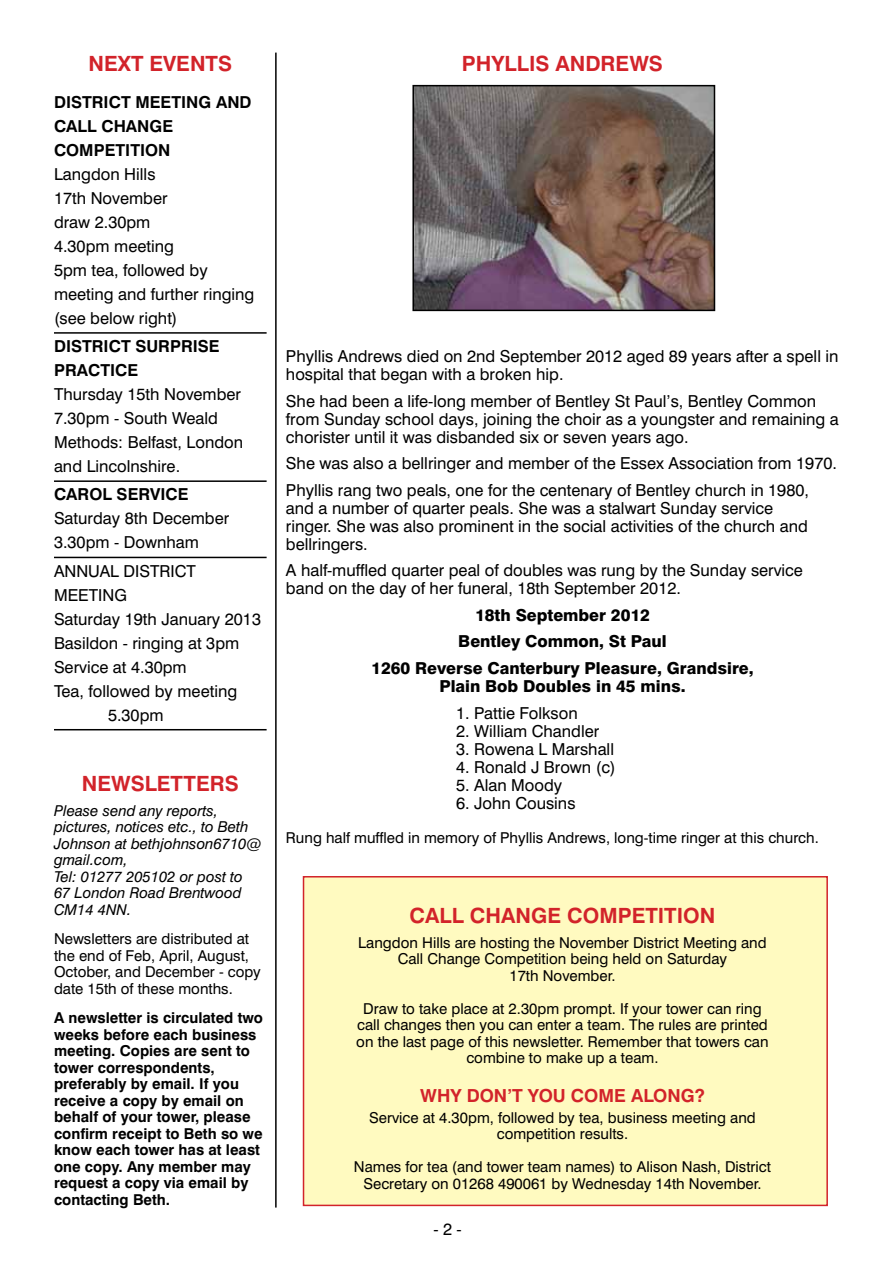
<style>
.page{position:relative;width:893px;height:1263px;background:#fff}
.page>*{position:absolute;margin:0;border:0;box-sizing:border-box;transform-origin:0 0}
.t1{font:700 21px "Swiss 721 BT";color:#d2232a}
.t2{font:700 18px "Swiss 721 BT";color:#d2232a}
.t3{font:16.5px/24px "Swiss 721 BT";color:#000}
.t4{font:800 16.5px/26.5px "Swiss 721 BT";color:#000;text-align:center}
.t5{font:700 16.5px/24px "Swiss 721 BT";color:#000}
.t6{font:15px/16.5px "Swiss 721 BT";color:#000;text-align:center}
.t7{font:700 15px/16.5px "Swiss 721 BT";color:#000}
.t8{font:italic 15px/16.5px "Swiss 721 BT";color:#000}
</style>
<div class="page">
<div style="left:303px;top:876px;width:525px;height:330px;background:#fffac0;border:2px solid #d2232a"></div>
<hr style="left:275px;top:53px;width:2px;height:1154px;background:#000">
<hr style="left:54px;top:332px;width:213px;height:2px;background:#000">
<hr style="left:54px;top:480px;width:213px;height:2px;background:#000">
<hr style="left:54px;top:557px;width:213px;height:1px;background:#000">
<hr style="left:54px;top:729px;width:213px;height:1px;background:#000">
<img style="left:415px;top:88px;width:297px;height:220px">
<div style="left:412px;top:85px;width:303px;height:226px;border:2px solid #000"></div>
<p class="t1" style="left:89px;top:51px;width:103px">NEXT EVENTS</p>
<p class="t5" style="left:54px;top:90px;width:197px">District meeting and call change competition</p>
<p class="t3" style="left:54px;top:162px;width:202px">Langdon Hills<br>17th November<br>draw 2.30pm<br>4.30pm meeting<br>5pm tea, followed by meeting and further ringing (see below right)</p>
<p class="t5" style="left:54px;top:334px;width:167px">District Surprise<br>Practice</p>
<p class="t3" style="left:54px;top:382px;width:191px">Thursday 15th November<br>7.30pm - South Weald<br>Methods: Belfast, London and Lincolnshire.</p>
<p class="t5" style="left:54px;top:482px;width:136px">Carol service</p>
<p class="t3" style="left:54px;top:506px;width:177px">Saturday 8th December<br>3.30pm - Downham</p>
<p class="t3" style="left:54px;top:558px;width:143px">ANNUAL DISTRICT</p>
<p class="t3" style="left:54px;top:582px;width:74px">MEETING</p>
<p class="t3" style="left:54px;top:606px;width:209px">Saturday 19th January 2013</p>
<p class="t3" style="left:54px;top:631px;width:187px">Basildon - ringing at 3pm</p>
<p class="t3" style="left:54px;top:655px;width:134px">Service at 4.30pm</p>
<p class="t3" style="left:54px;top:679px;width:185px">Tea, followed by meeting</p>
<p class="t3" style="left:108px;top:703px;width:57px">5.30pm</p>
<p class="t1" style="left:82px;top:771px;width:16px">NEWSLETTERS</p>
<p class="t8" style="left:54px;top:802px;width:209px">Please send any reports, pictures, notices etc., to Beth<br>Johnson at bethjohnson6710@ gmail.com,<br>Tel: 01277 205102 or post to<br>67 London Road Brentwood<br>CM14 4NN.</p>
<p class="t6" style="left:54px;top:930px;width:208px;text-align:left">Newsletters are distributed at the end of Feb, April, August,<br>October, and December - copy date 15th of these months.</p>
<p class="t7" style="left:54px;top:1009px;width:211px">A newsletter is circulated two weeks before each business meeting. Copies are sent to tower correspondents, preferably by email. If you receive a copy by email on behalf of your tower, please confirm receipt to Beth so we know each tower has at least one copy. Any member may request a copy via email by contacting Beth.</p>
<p class="t1" style="left:462px;top:51px;width:203px">Phyllis Andrews</p>
<p class="t3" style="left:286px;top:347px;width:554px;line-height:18px">Phyllis Andrews died on 2nd September 2012 aged 89 years after a spell in hospital that began with a broken hip.</p>
<p class="t3" style="left:286px;top:392px;width:554px;line-height:18px">She had been a life-long member of Bentley St Paul’s, Bentley Common from Sunday school days, joining the choir as a youngster and remaining a chorister until it was disbanded six or seven years ago.</p>
<p class="t3" style="left:286px;top:450px;width:553px;line-height:26.5px">She was also a bellringer and member of the Essex Association from 1970.<br>Phyllis rang two peals, one for the centenary of Bentley church in 1980,</p>
<p class="t3" style="left:286px;top:499px;width:523px;line-height:18px">and a number of quarter peals. She was a stalwart Sunday service ringer. She was also prominent in the social activities of the church and bellringers.</p>
<p class="t3" style="left:286px;top:561px;width:518px;line-height:18px">A half-muffled quarter peal of doubles was rung by the Sunday service band on the day of her funeral, 18th September 2012.</p>
<p class="t4" style="left:371px;top:602px;width:384px">18th September 2012<br>Bentley Common, St Paul<br>1260 Reverse Canterbury Pleasure, Grandsire,</p>
<p class="t4" style="left:439px;top:673px;width:248px">Plain Bob Doubles in 45 mins.</p>
<p class="t3" style="left:456px;top:700px;width:123px">1. Pattie Folkson</p>
<p class="t3" style="left:456px;top:718px;width:145px">2. William Chandler</p>
<p class="t3" style="left:456px;top:736px;width:160px">3. Rowena L Marshall</p>
<p class="t3" style="left:456px;top:754px;width:161px">4. Ronald J Brown (c)</p>
<p class="t3" style="left:456px;top:772px;width:108px">5. Alan Moody</p>
<p class="t3" style="left:456px;top:790px;width:121px">6. John Cousins</p>
<p class="t6" style="left:286px;top:829px;width:534px">Rung half muffled in memory of Phyllis Andrews, long-time ringer at this church.</p>
<p class="t1" style="left:410px;top:902px;width:307px">Call change competition</p>
<p class="t6" style="left:358px;top:934px;width:410px">Langdon Hills are hosting the November District Meeting and<br>Call Change Competition being held on Saturday<br>17th November.</p>
<p class="t6" style="left:356px;top:1000px;width:414px">Draw to take place at 2.30pm prompt. If your tower can ring call changes then you can enter a team. The rules are printed on the last page of this newsletter. Remember that towers can combine to make up a team.</p>
<p class="t2" style="left:420px;top:1084px;width:286px">Why don’t you come along?</p>
<p class="t6" style="left:369px;top:1109px;width:388px">Service at 4.30pm, followed by tea, business meeting and competition results.</p>
<p class="t6" style="left:354px;top:1158px;width:419px">Names for tea (and tower team names) to Alison Nash, District<br>Secretary on 01268 490061 by Wednesday 14th November.</p>
<p class="t3" style="left:433px;top:1217px;width:30px">- 2 -</p>
</div>
